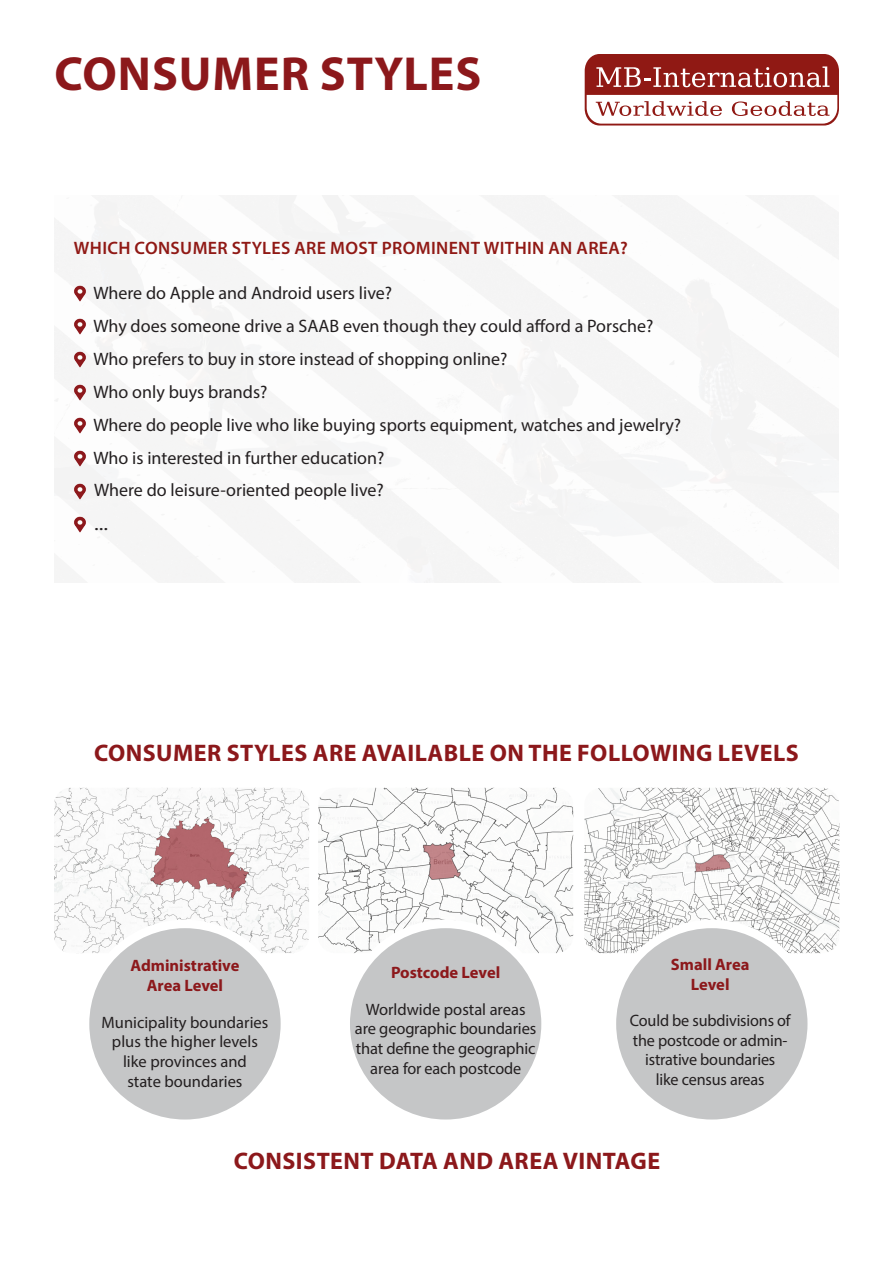
<style>
.page{position:relative;width:893px;height:1263px;background:#fff}
.page>*{position:absolute;margin:0;border:0;box-sizing:border-box;transform-origin:0 0}
.t1{font:700 48px "Myriad Pro";letter-spacing:.02em;color:#8c181b}
.t2{font:700 24px "Myriad Pro";letter-spacing:.02em;color:#8c181b}
.t3{font:18px/32.7px "Myriad Pro";color:#231f20}
.t4{font:600 18px "Myriad Pro";letter-spacing:.02em;color:#901915}
.t5{font:18px "Myriad Pro";color:#231f20;scale:1.25 1}
.t6{font:16.5px/19.8px "Myriad Pro";letter-spacing:-.01em;color:#231f20;text-align:center}
.t7{font:700 16.5px/19.8px "Myriad Pro";color:#8c181b;text-align:center}
</style>
<div class="page">
<svg style="left:585px;top:54px;width:254px;height:71px"></svg>
<img style="left:74px;top:285px;width:12px;height:16px">
<img style="left:74px;top:318px;width:12px;height:16px">
<img style="left:74px;top:351px;width:12px;height:16px">
<img style="left:74px;top:384px;width:12px;height:16px">
<img style="left:74px;top:417px;width:12px;height:16px">
<img style="left:74px;top:450px;width:12px;height:16px">
<img style="left:74px;top:483px;width:12px;height:16px">
<img style="left:74px;top:516px;width:12px;height:16px">
<img style="left:584px;top:788px;width:255px;height:165px">
<img style="left:318px;top:788px;width:255px;height:165px">
<img style="left:54px;top:788px;width:255px;height:165px">
<div style="left:81px;top:920px;width:208px;height:208px;background:#fff;border-radius:50%"></div>
<div style="left:341px;top:920px;width:209px;height:208px;background:#fff;border-radius:50%"></div>
<div style="left:608px;top:920px;width:208px;height:208px;background:#fff;border-radius:50%"></div>
<div style="left:89px;top:928px;width:192px;height:191px;background:#c5c6c7;border-radius:50%"></div>
<div style="left:350px;top:928px;width:191px;height:191px;background:#c5c6c7;border-radius:50%"></div>
<div style="left:616px;top:928px;width:191px;height:191px;background:#c5c6c7;border-radius:50%"></div>
<h1 class="t1" style="left:54px;top:45px;width:428px">CONSUMER STYLES</h1>
<p class="t4" style="left:74px;top:237px;width:555px">WHICH CONSUMER STYLES ARE MOST PROMINENT WITHIN AN AREA?</p>
<p class="t3" style="left:93px;top:278px;width:589px">Where do Apple and Android users live?<br>Why does someone drive a SAAB even though they could afford a Porsche?<br>Who prefers to buy in store instead of shopping online?<br>Who only buys brands?<br>Where do people live who like buying sports equipment, watches and jewelry?<br>Who is interested in further education?<br>Where do leisure-oriented people live?</p>
<p class="t5" style="left:94px;top:517px;width:13px">...</p>
<h2 class="t2" style="left:94px;top:739px;width:706px">CONSUMER STYLES ARE AVAILABLE ON THE FOLLOWING LEVELS</h2>
<p class="t7" style="left:130px;top:956px;width:110px">Administrative<br>Area Level</p>
<p class="t6" style="left:102px;top:1013px;width:168px">Municipality boundaries plus the higher levels like provinces and<br>state boundaries</p>
<p class="t7" style="left:391px;top:963px;width:111px">Postcode Level</p>
<p class="t6" style="left:355px;top:1000px;width:183px">Worldwide postal areas are geographic boundaries that define the geographic area for each postcode</p>
<p class="t7" style="left:671px;top:954px;width:80px">Small Area<br>Level</p>
<p class="t6" style="left:630px;top:1012px;width:162px">Could be subdivisions of the postcode or admin&shy;istrative boundaries<br>like census areas</p>
<h2 class="t2" style="left:234px;top:1146px;width:428px">CONSISTENT DATA AND AREA VINTAGE</h2>
</div>
